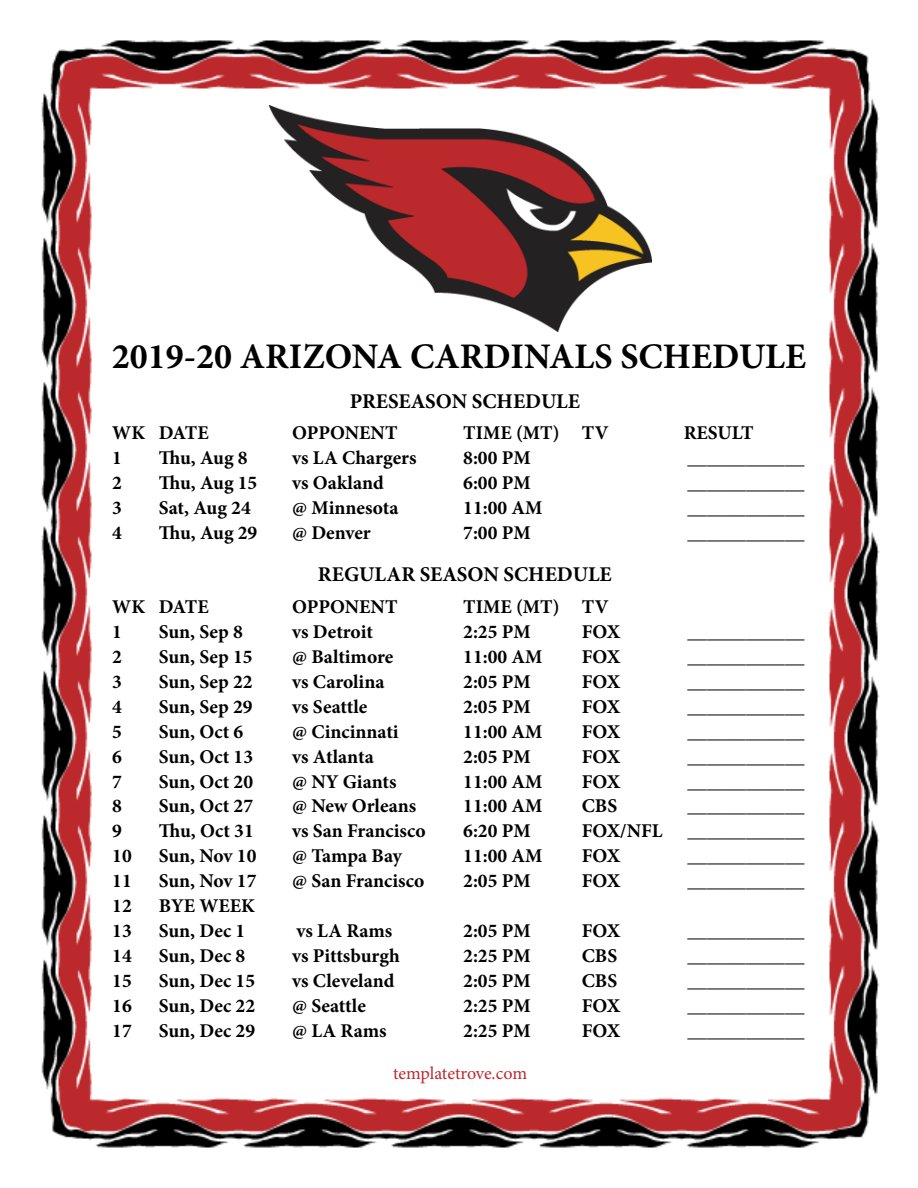
<style>
.page{position:relative;width:918px;height:1188px;background:#fff}
.page>*{position:absolute;margin:0;border:0;box-sizing:border-box;transform-origin:0 0}
.t1{font:700 36px "Minion Pro";color:#000}
.t2{font:700 21px "Minion Pro";color:#000}
.t3{font:700 19.5px "Minion Pro";color:#000}
.t4{font:18px "Minion Pro";letter-spacing:-.005em;color:#bc292d}
</style>
<div class="page">
<img style="left:41px;top:40px;width:839px;height:1108px">
<img style="left:270px;top:106px;width:381px;height:226px">
<h1 class="t1" style="left:112px;top:332px;width:696px">2019-20 ARIZONA CARDINALS SCHEDULE</h1>
<p class="t2" style="left:350px;top:387px;width:232px">PRESEASON SCHEDULE</p>
<p class="t3" style="left:112px;top:419px;width:98px">WK DATE</p>
<p class="t3" style="left:292px;top:419px;width:107px">OPPONENT</p>
<p class="t3" style="left:463px;top:419px;width:147px">TIME (MT) TV</p>
<p class="t3" style="left:684px;top:419px;width:71px">RESULT</p>
<p class="t3" style="left:112px;top:444px;width:11px">1</p>
<p class="t3" style="left:159px;top:444px;width:90px">Thu, Aug 8</p>
<p class="t3" style="left:292px;top:444px;width:126px">vs LA Chargers</p>
<p class="t3" style="left:463px;top:444px;width:69px">8:00 PM</p>
<p class="t3" style="left:688px;top:444px;width:118px">____________</p>
<p class="t3" style="left:112px;top:469px;width:11px">2</p>
<p class="t3" style="left:159px;top:469px;width:100px">Thu, Aug 15</p>
<p class="t3" style="left:292px;top:469px;width:93px">vs Oakland</p>
<p class="t3" style="left:463px;top:469px;width:69px">6:00 PM</p>
<p class="t3" style="left:688px;top:469px;width:118px">____________</p>
<p class="t3" style="left:112px;top:494px;width:11px">3</p>
<p class="t3" style="left:159px;top:494px;width:94px">Sat, Aug 24</p>
<p class="t3" style="left:292px;top:494px;width:108px">@ Minnesota</p>
<p class="t3" style="left:463px;top:494px;width:81px">11:00 AM</p>
<p class="t3" style="left:688px;top:494px;width:118px">____________</p>
<p class="t3" style="left:112px;top:519px;width:11px">4</p>
<p class="t3" style="left:159px;top:519px;width:100px">Thu, Aug 29</p>
<p class="t3" style="left:292px;top:519px;width:80px">@ Denver</p>
<p class="t3" style="left:463px;top:519px;width:69px">7:00 PM</p>
<p class="t3" style="left:688px;top:519px;width:118px">____________</p>
<p class="t2" style="left:318px;top:559px;width:295px">REGULAR SEASON SCHEDULE</p>
<p class="t3" style="left:112px;top:593px;width:98px">WK DATE</p>
<p class="t3" style="left:292px;top:593px;width:107px">OPPONENT</p>
<p class="t3" style="left:463px;top:593px;width:147px">TIME (MT) TV</p>
<p class="t3" style="left:112px;top:618px;width:11px">1</p>
<p class="t3" style="left:159px;top:618px;width:86px">Sun, Sep 8</p>
<p class="t3" style="left:292px;top:618px;width:82px">vs Detroit</p>
<p class="t3" style="left:463px;top:618px;width:69px">2:25 PM</p>
<p class="t3" style="left:582px;top:618px;width:40px">FOX</p>
<p class="t3" style="left:688px;top:618px;width:118px">____________</p>
<p class="t3" style="left:112px;top:643px;width:11px">2</p>
<p class="t3" style="left:159px;top:643px;width:95px">Sun, Sep 15</p>
<p class="t3" style="left:292px;top:643px;width:103px">@ Baltimore</p>
<p class="t3" style="left:463px;top:643px;width:81px">11:00 AM</p>
<p class="t3" style="left:582px;top:643px;width:40px">FOX</p>
<p class="t3" style="left:688px;top:643px;width:118px">____________</p>
<p class="t3" style="left:112px;top:668px;width:11px">3</p>
<p class="t3" style="left:159px;top:668px;width:95px">Sun, Sep 22</p>
<p class="t3" style="left:292px;top:668px;width:94px">vs Carolina</p>
<p class="t3" style="left:463px;top:668px;width:69px">2:05 PM</p>
<p class="t3" style="left:582px;top:668px;width:40px">FOX</p>
<p class="t3" style="left:688px;top:668px;width:118px">____________</p>
<p class="t3" style="left:112px;top:693px;width:11px">4</p>
<p class="t3" style="left:159px;top:693px;width:95px">Sun, Sep 29</p>
<p class="t3" style="left:292px;top:693px;width:77px">vs Seattle</p>
<p class="t3" style="left:463px;top:693px;width:69px">2:05 PM</p>
<p class="t3" style="left:582px;top:693px;width:40px">FOX</p>
<p class="t3" style="left:688px;top:693px;width:118px">____________</p>
<p class="t3" style="left:112px;top:718px;width:11px">5</p>
<p class="t3" style="left:159px;top:718px;width:86px">Sun, Oct 6</p>
<p class="t3" style="left:292px;top:718px;width:108px">@ Cincinnati</p>
<p class="t3" style="left:463px;top:718px;width:81px">11:00 AM</p>
<p class="t3" style="left:582px;top:718px;width:40px">FOX</p>
<p class="t3" style="left:688px;top:718px;width:118px">____________</p>
<p class="t3" style="left:112px;top:743px;width:11px">6</p>
<p class="t3" style="left:159px;top:743px;width:96px">Sun, Oct 13</p>
<p class="t3" style="left:292px;top:743px;width:83px">vs Atlanta</p>
<p class="t3" style="left:463px;top:743px;width:69px">2:05 PM</p>
<p class="t3" style="left:582px;top:743px;width:40px">FOX</p>
<p class="t3" style="left:688px;top:743px;width:118px">____________</p>
<p class="t3" style="left:112px;top:768px;width:11px">7</p>
<p class="t3" style="left:159px;top:768px;width:96px">Sun, Oct 20</p>
<p class="t3" style="left:292px;top:768px;width:106px">@ NY Giants</p>
<p class="t3" style="left:463px;top:768px;width:81px">11:00 AM</p>
<p class="t3" style="left:582px;top:768px;width:40px">FOX</p>
<p class="t3" style="left:688px;top:768px;width:118px">____________</p>
<p class="t3" style="left:112px;top:793px;width:11px">8</p>
<p class="t3" style="left:159px;top:793px;width:96px">Sun, Oct 27</p>
<p class="t3" style="left:292px;top:793px;width:126px">@ New Orleans</p>
<p class="t3" style="left:463px;top:793px;width:81px">11:00 AM</p>
<p class="t3" style="left:582px;top:793px;width:37px">CBS</p>
<p class="t3" style="left:688px;top:793px;width:118px">____________</p>
<p class="t3" style="left:112px;top:817px;width:11px">9</p>
<p class="t3" style="left:159px;top:817px;width:97px">Thu, Oct 31</p>
<p class="t3" style="left:292px;top:817px;width:135px">vs San Francisco</p>
<p class="t3" style="left:463px;top:817px;width:69px">6:20 PM</p>
<p class="t3" style="left:582px;top:817px;width:82px">FOX/NFL</p>
<p class="t3" style="left:688px;top:817px;width:118px">____________</p>
<p class="t3" style="left:112px;top:842px;width:21px">10</p>
<p class="t3" style="left:159px;top:842px;width:99px">Sun, Nov 10</p>
<p class="t3" style="left:292px;top:842px;width:111px">@ Tampa Bay</p>
<p class="t3" style="left:463px;top:842px;width:81px">11:00 AM</p>
<p class="t3" style="left:582px;top:842px;width:40px">FOX</p>
<p class="t3" style="left:688px;top:842px;width:118px">____________</p>
<p class="t3" style="left:112px;top:867px;width:21px">11</p>
<p class="t3" style="left:159px;top:867px;width:99px">Sun, Nov 17</p>
<p class="t3" style="left:292px;top:867px;width:133px">@ San Francisco</p>
<p class="t3" style="left:463px;top:867px;width:69px">2:05 PM</p>
<p class="t3" style="left:582px;top:867px;width:40px">FOX</p>
<p class="t3" style="left:688px;top:867px;width:118px">____________</p>
<p class="t3" style="left:112px;top:892px;width:21px">12</p>
<p class="t3" style="left:159px;top:892px;width:98px">BYE WEEK</p>
<p class="t3" style="left:112px;top:917px;width:21px">13</p>
<p class="t3" style="left:159px;top:917px;width:88px">Sun, Dec 1</p>
<p class="t3" style="left:296px;top:917px;width:97px">vs LA Rams</p>
<p class="t3" style="left:463px;top:917px;width:69px">2:05 PM</p>
<p class="t3" style="left:582px;top:917px;width:40px">FOX</p>
<p class="t3" style="left:688px;top:917px;width:118px">____________</p>
<p class="t3" style="left:112px;top:942px;width:21px">14</p>
<p class="t3" style="left:159px;top:942px;width:88px">Sun, Dec 8</p>
<p class="t3" style="left:292px;top:942px;width:109px">vs Pittsburgh</p>
<p class="t3" style="left:463px;top:942px;width:69px">2:25 PM</p>
<p class="t3" style="left:582px;top:942px;width:37px">CBS</p>
<p class="t3" style="left:688px;top:942px;width:118px">____________</p>
<p class="t3" style="left:112px;top:967px;width:21px">15</p>
<p class="t3" style="left:159px;top:967px;width:98px">Sun, Dec 15</p>
<p class="t3" style="left:292px;top:967px;width:104px">vs Cleveland</p>
<p class="t3" style="left:463px;top:967px;width:69px">2:05 PM</p>
<p class="t3" style="left:582px;top:967px;width:37px">CBS</p>
<p class="t3" style="left:688px;top:967px;width:118px">____________</p>
<p class="t3" style="left:112px;top:992px;width:21px">16</p>
<p class="t3" style="left:159px;top:992px;width:98px">Sun, Dec 22</p>
<p class="t3" style="left:292px;top:992px;width:75px">@ Seattle</p>
<p class="t3" style="left:463px;top:992px;width:69px">2:25 PM</p>
<p class="t3" style="left:582px;top:992px;width:40px">FOX</p>
<p class="t3" style="left:688px;top:992px;width:118px">____________</p>
<p class="t3" style="left:112px;top:1017px;width:21px">17</p>
<p class="t3" style="left:159px;top:1017px;width:98px">Sun, Dec 29</p>
<p class="t3" style="left:292px;top:1017px;width:96px">@ LA Rams</p>
<p class="t3" style="left:463px;top:1017px;width:69px">2:25 PM</p>
<p class="t3" style="left:582px;top:1017px;width:40px">FOX</p>
<p class="t3" style="left:688px;top:1017px;width:118px">____________</p>
<p class="t4" style="left:393px;top:1061px;width:136px">templatetrove.com</p>
</div>
